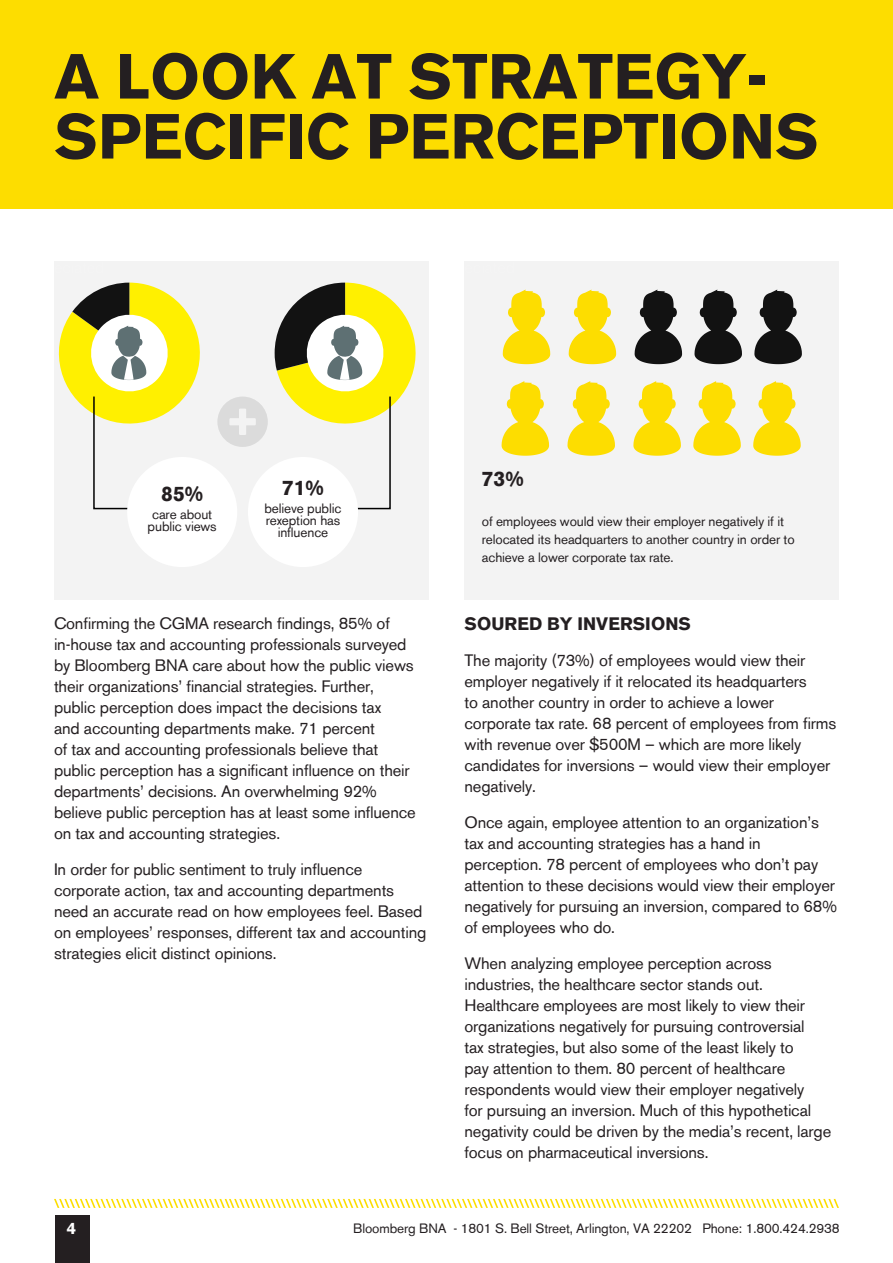
<style>
.page{position:relative;width:893px;height:1263px;background:#fff}
.page>*{position:absolute;margin:0;border:0;box-sizing:border-box;transform-origin:0 0}
.t1{font:700 63px/60px "Akzidenz Grotesk BE";letter-spacing:.005em;color:#241f21}
.t2{font:700 21px "Akzidenz Grotesk BE";color:#241f21}
.t3{font:700 18px "Akzidenz Grotesk BE";letter-spacing:.005em;color:#241f21}
.t4{font:16.5px/21px "Akzidenz Grotesk BE";letter-spacing:-.01em;color:#241f21}
.t5{font:700 16.5px "Akzidenz Grotesk BE";color:#fff}
.t6{font:13.5px/12px "Akzidenz Grotesk BE";letter-spacing:-.01em;color:#241f21;text-align:center}
</style>
<div class="page">
<div style="left:55px;top:1215px;width:35px;height:48px;background:#241f21"></div>
<svg style="left:54px;top:1199px;width:785px;height:9px"></svg>
<div style="left:0;top:0;width:893px;height:208px;background:#fddd00"></div>
<div style="left:54px;top:261px;width:374px;height:339px;background:#f3f3f3"></div>
<svg style="left:217px;top:396px;width:51px;height:51px"></svg>
<svg style="left:58px;top:283px;width:142px;height:227px"></svg>
<svg style="left:275px;top:283px;width:141px;height:227px"></svg>
<div style="left:127px;top:457px;width:110px;height:110px;background:#fff;border-radius:50%"></div>
<div style="left:248px;top:457px;width:110px;height:110px;background:#fff;border-radius:50%"></div>
<div style="left:464px;top:261px;width:375px;height:339px;background:#f3f3f3"></div>
<svg style="left:502px;top:381px;width:47px;height:75px"></svg>
<svg style="left:567px;top:381px;width:48px;height:75px"></svg>
<svg style="left:633px;top:381px;width:48px;height:75px"></svg>
<svg style="left:693px;top:381px;width:48px;height:75px"></svg>
<svg style="left:753px;top:381px;width:48px;height:75px"></svg>
<svg style="left:503px;top:290px;width:47px;height:74px"></svg>
<svg style="left:569px;top:290px;width:47px;height:74px"></svg>
<svg style="left:635px;top:290px;width:47px;height:74px"></svg>
<svg style="left:694px;top:290px;width:48px;height:74px"></svg>
<svg style="left:754px;top:290px;width:48px;height:74px"></svg>
<h1 class="t1" style="left:54px;top:47px;width:766px">A LOOK AT STRATEGY-<br>SPECIFIC PERCEPTIONS</h1>
<p class="t2" style="left:161px;top:482px;width:43px">85%</p>
<p class="t6" style="left:148px;top:508px;width:71px">care about public views</p>
<p class="t2" style="left:282px;top:475px;width:43px">71%</p>
<p class="t6" style="left:264px;top:502px;width:78px">believe public rexeption has influence</p>
<p class="t4" style="left:54px;top:613px;width:363px">Confirming the CGMA research findings, 85% of in-house tax and accounting professionals surveyed by Bloomberg BNA care about how the public views their organizations’ financial strategies. Further, public perception does impact the decisions tax<br>and accounting departments make. 71 percent<br>of tax and accounting professionals believe that public perception has a significant influence on their departments’ decisions. An overwhelming 92% believe public perception has at least some influence on tax and accounting strategies.</p>
<p class="t4" style="left:54px;top:859px;width:374px">In order for public sentiment to truly influence corporate action, tax and accounting departments need an accurate read on how employees feel. Based on employees’ responses, different tax and accounting strategies elicit distinct opinions.</p>
<p class="t2" style="left:482px;top:467px;width:43px">73%</p>
<p class="t6" style="left:482px;top:512px;width:314px;line-height:18px;text-align:left">of employees would view their employer negatively if it relocated its headquarters to another country in order to achieve a lower corporate tax rate.</p>
<p class="t3" style="left:465px;top:614px;width:228px">SOURED BY INVERSIONS</p>
<p class="t4" style="left:464px;top:650px;width:373px">The majority (73%) of employees would view their employer negatively if it relocated its headquarters<br>to another country in order to achieve a lower corporate tax rate. 68 percent of employees from firms with revenue over $500M – which are more likely candidates for inversions – would view their employer negatively.</p>
<p class="t4" style="left:464px;top:812px;width:374px">Once again, employee attention to an organization’s tax and accounting strategies has a hand in perception. 78 percent of employees who don’t pay attention to these decisions would view their employer negatively for pursuing an inversion, compared to 68% of employees who do.</p>
<p class="t4" style="left:464px;top:953px;width:368px">When analyzing employee perception across industries, the healthcare sector stands out.<br>Healthcare employees are most likely to view their organizations negatively for pursuing controversial<br>tax strategies, but also some of the least likely to<br>pay attention to them. 80 percent of healthcare respondents would view their employer negatively<br>for pursuing an inversion. Much of this hypothetical negativity could be driven by the media’s recent, large focus on pharmaceutical inversions.</p>
<p class="t5" style="left:67px;top:1218px;width:11px">4</p>
<p class="t6" style="left:353px;top:1222px;width:488px">Bloomberg BNA - 1801 S. Bell Street, Arlington, VA 22202 Phone: 1.800.424.2938</p>
</div>
